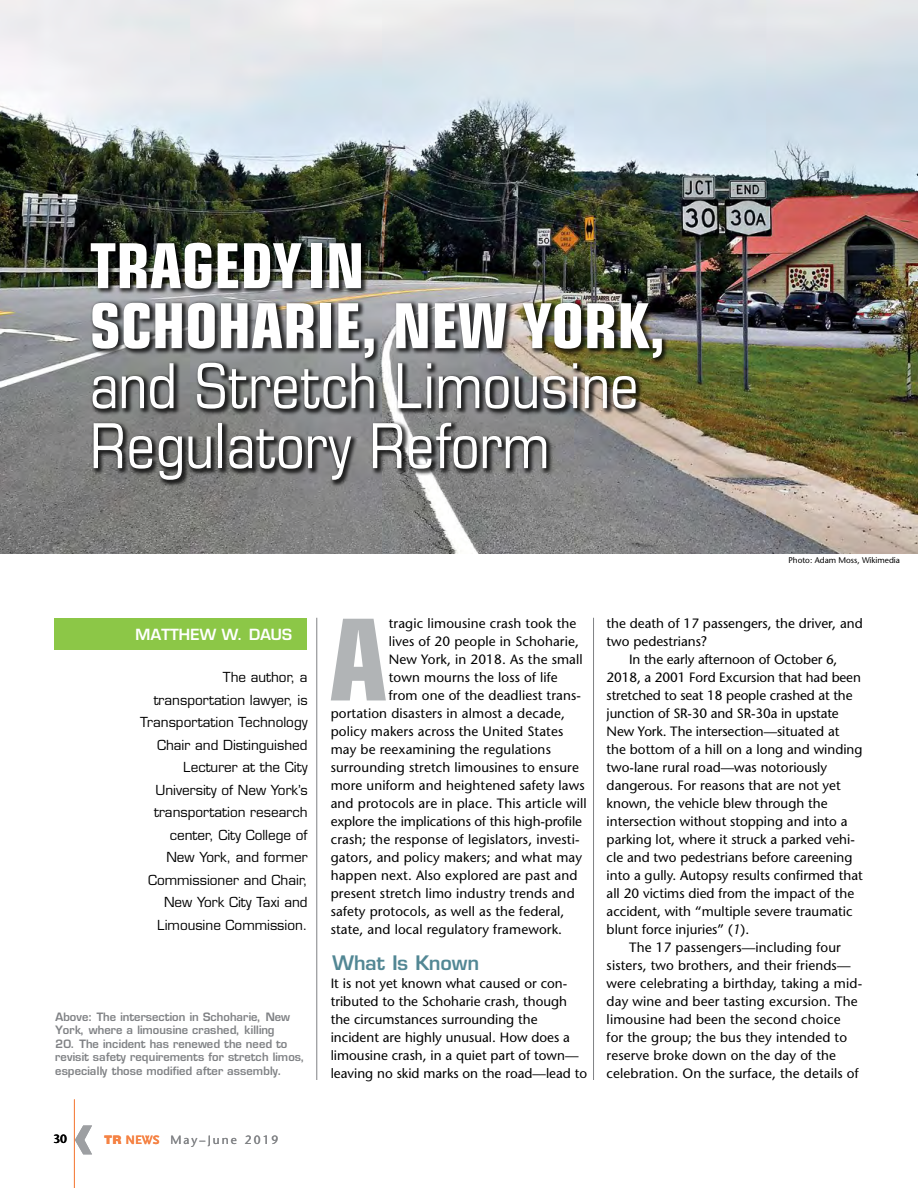
<style>
.page{position:relative;width:918px;height:1188px;background:#fff}
.page>*{position:absolute;margin:0;border:0;box-sizing:border-box;transform-origin:0 0}
.t1{font:700 condensed 112.95px "Eurostile";color:#b1b4b6}
.t2{font:700 70.5px "Frutiger";color:#9d9fa2}
.t3{font:condensed 62.1px/60px "Eurostile";color:#fff}
.t4{font:700 condensed 62.1px/60px "Eurostile";color:#fff}
.t5{font:600 19.5px "Eurostile";color:#528794}
.t6{font:600 15px "Eurostile";color:#fff}
.t7{font:13.5px/18px "Stone Sans";letter-spacing:.01em;color:#000}
.t8{font:13.5px/22.5px "Eurostile";color:#000;text-align:right}
.t9{font:13.5px "Stone Sans";letter-spacing:-.01em;color:#000}
.t10{font:12px "Stone Sans";letter-spacing:.17em;color:#808285}
.t11{font:600 12px "Stone Sans";color:#000}
.t12{font:600 11.25px/13.5px "Eurostile";color:#808285}
.t13{font:8.25px "Stone Sans";color:#000}
.s1{font-family:"Nimbus San Nov D Blac";font-size:12.75px;color:#f58345}
.s2{font-family:"Scala Sans";font-weight:700;font-size:12.75px;color:#f58345}
.s3{font-style:italic}
</style>
<div class="page">
<hr style="left:593px;top:618px;width:1px;height:462px;background:#808285">
<hr style="left:316px;top:618px;width:1px;height:462px;background:#808285">
<div style="left:55px;top:618px;width:252px;height:31px;background:#8cc747"></div>
<hr style="left:74px;top:1099px;width:1px;height:89px;background:#f58345">
<img style="left:0;top:0;width:918px;height:553px">
<div style="left:89px;top:240px;width:580px;height:248px;background:#000;opacity:.75"></div>
<h3 class="t4" style="left:90px;top:235px;width:577px">TRAGEDY IN<br>SCHOHARIE, NEW YORK,</h3>
<h3 class="t3" style="left:90px;top:355px;width:551px">and Stretch Limousine<br>Regulatory Reform</h3>
<p class="t13" style="left:788px;top:555px;width:113px">Photo: Adam Moss, Wikimedia</p>
<p class="t6" style="left:134px;top:625px;width:158px">MATTHEW W. DAUS</p>
<p class="t8" style="left:140px;top:666px;width:169px">The author, a transportation lawyer, is<br>Transportation Technology<br>Chair and Distinguished<br>Lecturer at the City<br>University of New York’s transportation research center, City College of<br>New York, and former<br>Commissioner and Chair,<br>New York City Taxi and<br>Limousine Commission.</p>
<p class="t12" style="left:55px;top:1010px;width:236px">Above: The intersection in Schoharie, New<br>York, where a limousine crashed, killing</p>
<p class="t12" style="left:55px;top:1037px;width:251px">20. The incident has renewed the need to revisit safety requirements for stretch limos, especially those modified after assembly.</p>
<p class="t11" style="left:53px;top:1131px;width:15px">30</p>
<h2 class="t2" style="left:71px;top:1093px;width:25px">‹</h2>
<p class="t10" style="left:105px;top:1132px;width:175px"><span class="s1">TR</span> <span class="s2">NEWS</span> May–June 2019</p>
<h1 class="t1" style="left:329px;top:592px;width:60px">A</h1>
<p class="t7" style="left:389px;top:615px;width:189px">tragic limousine crash took the</p>
<p class="t7" style="left:389px;top:633px;width:192px">lives of 20 people in Schoharie,</p>
<p class="t7" style="left:389px;top:651px;width:195px">New York, in 2018. As the small</p>
<p class="t7" style="left:389px;top:669px;width:171px">town mourns the loss of life</p>
<p class="t7" style="left:389px;top:687px;width:194px">from one of the deadliest trans-</p>
<p class="t7" style="left:331px;top:705px;width:236px">portation disasters in almost a decade,</p>
<p class="t7" style="left:331px;top:723px;width:234px">policy makers across the United States</p>
<p class="t7" style="left:331px;top:741px;width:222px">may be reexamining the regulations</p>
<p class="t7" style="left:331px;top:759px;width:250px">surrounding stretch limousines to ensure</p>
<p class="t7" style="left:331px;top:777px;width:255px">more uniform and heightened safety laws</p>
<p class="t7" style="left:331px;top:795px;width:257px">and protocols are in place. This article will</p>
<p class="t9" style="left:331px;top:813px;width:253px">explore the implications of this high-profile</p>
<p class="t7" style="left:331px;top:831px;width:250px">crash; the response of legislators, investi-</p>
<p class="t7" style="left:331px;top:849px;width:253px">gators, and policy makers; and what may</p>
<p class="t7" style="left:331px;top:867px;width:248px">happen next. Also explored are past and</p>
<p class="t7" style="left:331px;top:885px;width:245px">present stretch limo industry trends and</p>
<p class="t7" style="left:331px;top:903px;width:235px">safety protocols, as well as the federal,</p>
<p class="t7" style="left:331px;top:921px;width:233px">state, and local regulatory framework.</p>
<h3 class="t5" style="left:331px;top:950px;width:149px">What Is Known</h3>
<p class="t7" style="left:331px;top:974px;width:258px">It is not yet known what caused or con&shy;tributed to the Schoharie crash, though the circumstances surrounding the incident are highly unusual. How does a limousine crash, in a quiet part of town— leaving no skid marks on the road—lead to</p>
<p class="t7" style="left:607px;top:615px;width:258px">the death of 17 passengers, the driver, and</p>
<p class="t7" style="left:607px;top:633px;width:102px">two pedestrians?</p>
<p class="t9" style="left:629px;top:651px;width:210px">In the early afternoon of October 6,</p>
<p class="t9" style="left:607px;top:669px;width:256px">2018, a 2001 Ford Excursion that had been</p>
<p class="t9" style="left:607px;top:687px;width:247px">stretched to seat 18 people crashed at the</p>
<p class="t9" style="left:607px;top:705px;width:234px">junction of SR-30 and SR-30a in upstate</p>
<p class="t9" style="left:607px;top:723px;width:234px">New York. The intersection—situated at</p>
<p class="t7" style="left:607px;top:741px;width:257px">the bottom of a hill on a long and winding</p>
<p class="t7" style="left:607px;top:759px;width:222px">two-lane rural road—was notoriously</p>
<p class="t7" style="left:607px;top:777px;width:236px">dangerous. For reasons that are not yet</p>
<p class="t7" style="left:607px;top:795px;width:222px">known, the vehicle blew through the</p>
<p class="t7" style="left:607px;top:813px;width:243px">intersection without stopping and into a</p>
<p class="t7" style="left:607px;top:831px;width:250px">parking lot, where it struck a parked vehi-</p>
<p class="t7" style="left:607px;top:849px;width:247px">cle and two pedestrians before careening</p>
<p class="t7" style="left:607px;top:867px;width:258px">into a gully. Autopsy results confirmed that</p>
<p class="t7" style="left:607px;top:885px;width:249px">all 20 victims died from the impact of the</p>
<p class="t7" style="left:607px;top:903px;width:247px">accident, with “multiple severe traumatic</p>
<p class="t7" style="left:607px;top:921px;width:144px">blunt force injuries” (<span class="s3">1</span>).</p>
<p class="t7" style="left:629px;top:939px;width:213px">The 17 passengers—including four</p>
<p class="t7" style="left:607px;top:957px;width:245px">sisters, two brothers, and their friends—</p>
<p class="t7" style="left:607px;top:975px;width:257px">were celebrating a birthday, taking a mid-</p>
<p class="t7" style="left:607px;top:993px;width:252px">day wine and beer tasting excursion. The</p>
<p class="t7" style="left:607px;top:1011px;width:235px">limousine had been the second choice</p>
<p class="t7" style="left:607px;top:1029px;width:242px">for the group; the bus they intended to</p>
<p class="t7" style="left:607px;top:1047px;width:231px">reserve broke down on the day of the</p>
<p class="t7" style="left:607px;top:1065px;width:254px">celebration. On the surface, the details of</p>
</div>
